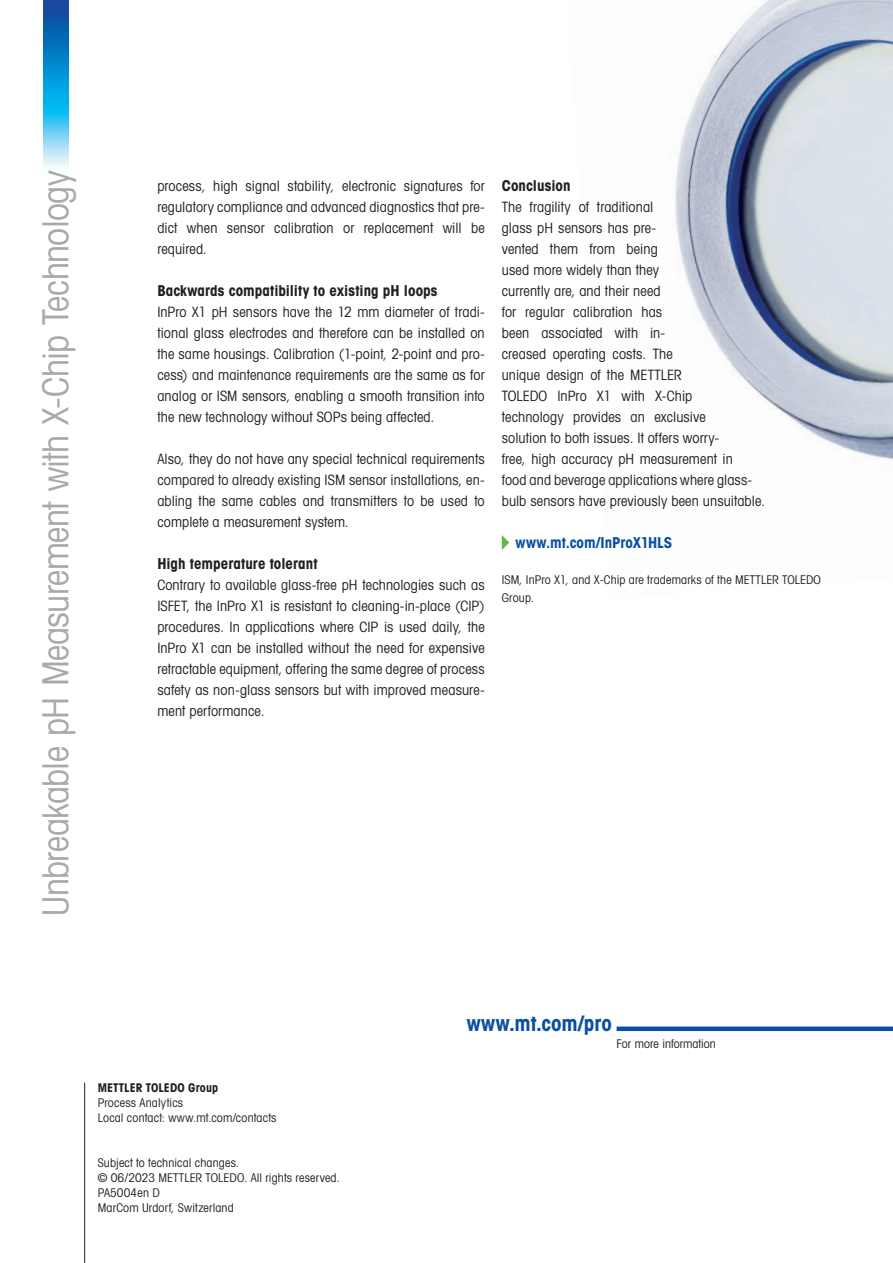
<style>
.page{position:relative;width:893px;height:1263px;background:#fff}
.page>*{position:absolute;margin:0;border:0;box-sizing:border-box;transform-origin:0 0}
.t1{font:36px "Avant Gardefor MT Bk";letter-spacing:-.02em;color:#a8a9ad}
.t2{font:21px "Avant Gardefor MT Bd";letter-spacing:.005em;color:#0a4fa2}
.t3{font:15px "Avant Gardefor MT Bd";letter-spacing:.005em;color:#231f20}
.t4{font:15px "Avant Gardefor MT Bd";color:#0a4fa2}
.t5{font:14.25px/21px "Avant Gardefor MT Bk";letter-spacing:.01em;color:#231f20;text-align:justify}
.t6{font:12px/15px "Avant Gardefor MT Bk";letter-spacing:.015em;color:#231f20}
.t7{font:12px "Avant Gardefor MT Bd";letter-spacing:.005em;color:#231f20}
</style>
<div class="page">
<img style="left:675px;top:0;width:218px;height:460px">
<div style="left:617px;top:1026px;width:276px;height:5px;background:#0a4fa2"></div>
<img style="left:43px;top:0;width:26px;height:167px">
<svg style="left:502px;top:535px;width:7px;height:15px"></svg>
<hr style="left:84px;top:1083px;width:1px;height:180px;background:#231f20">
<h1 class="t1" style="left:33px;top:916px;width:747px;rotate:-90deg">Unbreakable pH Measurement with X-Chip Technology</h1>
<p class="t5" style="left:157px;top:175px;width:329px">process, high signal stability, electronic signatures for regulatory compliance and advanced diagnostics that pre&shy;dict when sensor calibration or replacement will be required.</p>
<p class="t3" style="left:157px;top:281px;width:282px">Backwards compatibility to existing pH loops</p>
<p class="t5" style="left:157px;top:301px;width:329px">InPro X1 pH sensors have the 12 mm diameter of tradi&shy;tional glass electrodes and therefore can be installed on the same housings. Calibration (1-point, 2-point and pro&shy;cess) and maintenance requirements are the same as for analog or ISM sensors, enabling a smooth transition into the new technology without SOPs being affected.</p>
<p class="t5" style="left:157px;top:448px;width:329px">Also, they do not have any special technical requirements compared to already existing ISM sensor installations, en&shy;abling the same cables and transmitters to be used to complete a measurement system.</p>
<p class="t3" style="left:157px;top:554px;width:162px">High temperature tolerant</p>
<p class="t5" style="left:157px;top:574px;width:329px">Contrary to available glass-free pH technologies such as ISFET, the InPro X1 is resistant to cleaning-in-place (CIP) procedures. In applications where CIP is used daily, the InPro X1 can be installed without the need for expensive retractable equipment, offering the same degree of process safety as non-glass sensors but with improved measure&shy;ment performance.</p>
<p class="t3" style="left:502px;top:176px;width:70px">Conclusion</p>
<p class="t5" style="left:502px;top:196px;width:265px;text-align:left">The fragility of traditional<br>glass pH sensors has pre-<br>vented them from being<br>used more widely than they<br>currently are, and their need<br>for regular calibration has<br>been associated with in-<br>creased operating costs. The<br>unique design of the METTLER<br>TOLEDO InPro X1 with X-Chip<br>technology provides an exclusive<br>solution to both issues. It offers worry-<br>free, high accuracy pH measurement in<br>food and beverage applications where glass&shy;bulb sensors have previously been unsuitable.</p>
<p class="t4" style="left:516px;top:533px;width:158px">www.mt.com/InProX1HLS</p>
<p class="t6" style="left:502px;top:571px;width:321px;line-height:18px">ISM, InPro X1, and X-Chip are trademarks of the METTLER TOLEDO<br>Group.</p>
<h2 class="t2" style="left:467px;top:1010px;width:147px">www.mt.com/pro</h2>
<p class="t7" style="left:98px;top:1080px;width:122px">METTLER TOLEDO Group</p>
<p class="t6" style="left:98px;top:1095px;width:180px">Process Analytics<br>Local contact: www.mt.com/contacts</p>
<p class="t6" style="left:98px;top:1155px;width:244px">Subject to technical changes.<br>© 06/2023 METTLER TOLEDO. All rights reserved.<br>PA5004en D<br>MarCom Urdorf, Switzerland</p>
<p class="t6" style="left:617px;top:1036px;width:101px">For more information</p>
</div>
